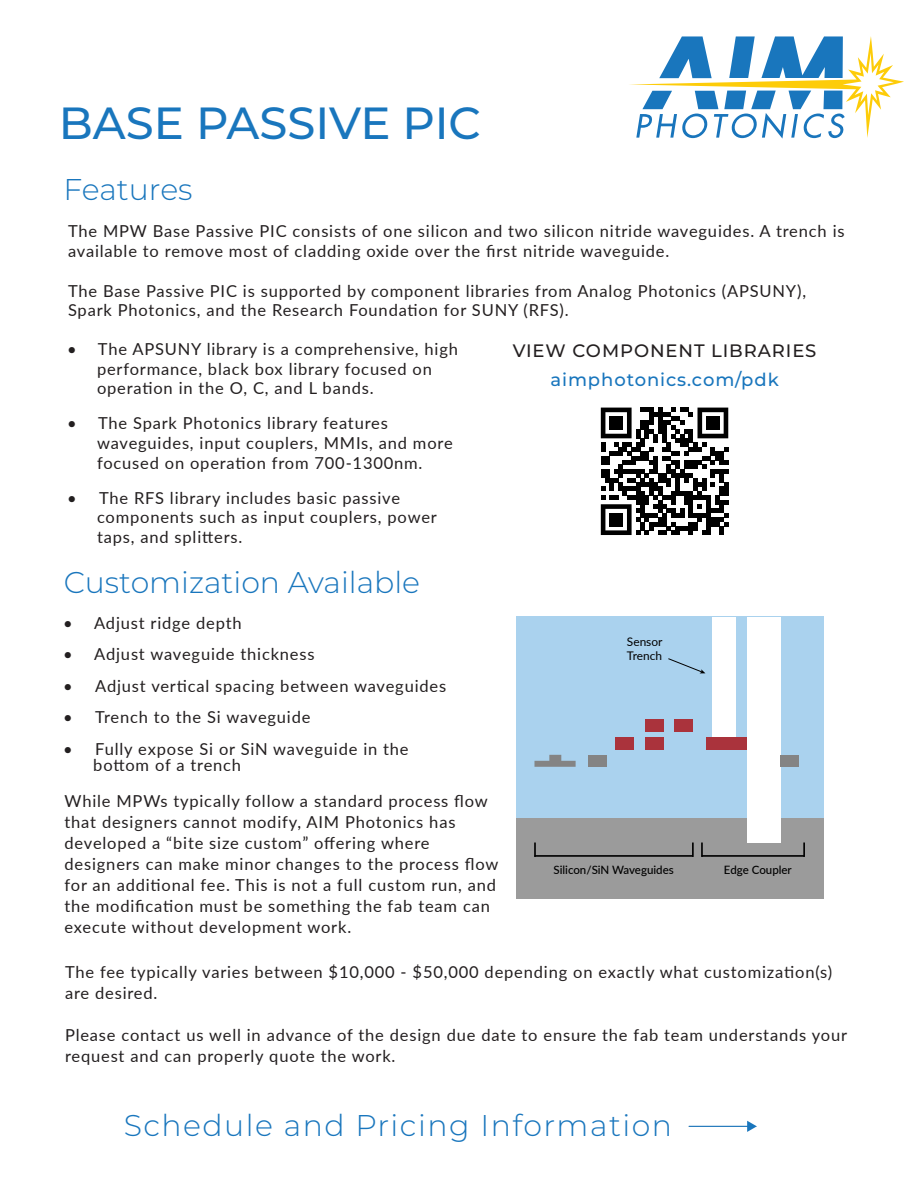
<style>
.page{position:relative;width:918px;height:1188px;background:#fff}
.page>*{position:absolute;margin:0;border:0;box-sizing:border-box;transform-origin:0 0}
.t1{font:500 45px "Montserrat";color:#1976bd}
.t2{font:300 30px "Montserrat";color:#1976bd}
.t3{font:300 30px "Montserrat";letter-spacing:.05em;color:#1976bd}
.t4{font:500 18px "Montserrat";letter-spacing:.05em;color:#231f20}
.t5{font:500 18px "Montserrat";letter-spacing:.05em;color:#1976bd}
.t6{font:16.5px/19.8px "Lato";letter-spacing:.05em;color:#231f20}
.t7{font:11.85px/14.2px "Lato";color:#000}
.t8{font:500 11.55px "Lato";color:#000}
</style>
<div class="page">
<svg style="left:629px;top:36px;width:275px;height:103px"></svg>
<div style="left:516px;top:818px;width:307px;height:80px;background:#9b9b9b"></div>
<div style="left:516px;top:617px;width:307px;height:201px;background:#aad2ee"></div>
<div style="left:713px;top:617px;width:23px;height:120px;background:#fff"></div>
<div style="left:747px;top:617px;width:33px;height:225px;background:#fff"></div>
<hr style="left:534px;top:855px;width:159px;height:2px;background:#000">
<svg style="left:534px;top:843px;width:2px;height:14px"></svg>
<svg style="left:692px;top:843px;width:2px;height:14px"></svg>
<hr style="left:702px;top:855px;width:102px;height:2px;background:#000">
<svg style="left:701px;top:843px;width:2px;height:14px"></svg>
<svg style="left:803px;top:843px;width:2px;height:14px"></svg>
<svg style="left:668px;top:658px;width:37px;height:15px"></svg>
<div style="left:588px;top:755px;width:18px;height:12px;background:#848484"></div>
<svg style="left:534px;top:755px;width:42px;height:12px"></svg>
<div style="left:615px;top:737px;width:18px;height:12px;background:#aa333c"></div>
<div style="left:646px;top:737px;width:18px;height:12px;background:#aa333c"></div>
<div style="left:781px;top:755px;width:18px;height:12px;background:#848484"></div>
<div style="left:675px;top:719px;width:18px;height:12px;background:#aa333c"></div>
<div style="left:706px;top:737px;width:41px;height:12px;background:#aa333c"></div>
<div style="left:646px;top:719px;width:18px;height:12px;background:#aa333c"></div>
<svg style="left:601px;top:408px;width:127px;height:127px"></svg>
<div style="left:610px;top:416px;width:13px;height:14px;background:#000"></div>
<div style="left:706px;top:416px;width:13px;height:14px;background:#000"></div>
<div style="left:610px;top:513px;width:13px;height:13px;background:#000"></div>
<hr style="left:689px;top:1126px;width:60px;height:1px;background:#1976bd">
<svg style="left:747px;top:1121px;width:10px;height:11px"></svg>
<h1 class="t1" style="left:59px;top:92px;width:424px">BASE PASSIVE PIC</h1>
<h2 class="t2" style="left:64px;top:169px;width:130px">Features</h2>
<p class="t6" style="left:68px;top:221px;width:778px">The MPW Base Passive PIC consists of one silicon and two silicon nitride waveguides. A trench is available to remove most of cladding oxide over the first nitride waveguide.</p>
<p class="t6" style="left:68px;top:280px;width:740px">The Base Passive PIC is supported by component libraries from Analog Photonics (APSUNY),<br>Spark Photonics, and the Research Foundation for SUNY (RFS).</p>
<p class="t6" style="left:97px;top:338px;width:363px;text-indent:-30px">• The APSUNY library is a comprehensive, high performance, black box library focused on operation in the O, C, and L bands.</p>
<p class="t6" style="left:97px;top:413px;width:357px;text-indent:-30px">• The Spark Photonics library features waveguides, input couplers, MMIs, and more focused on operation from 700-1300nm.</p>
<p class="t6" style="left:97px;top:487px;width:341px;text-indent:-30px">• The RFS library includes basic passive components such as input couplers, power taps, and splitters.</p>
<h2 class="t2" style="left:64px;top:562px;width:358px">Customization Available</h2>
<p class="t6" style="left:63px;top:612px;width:180px">• Adjust ridge depth</p>
<p class="t6" style="left:63px;top:644px;width:253px">• Adjust waveguide thickness</p>
<p class="t6" style="left:63px;top:675px;width:384px">• Adjust vertical spacing between waveguides</p>
<p class="t6" style="left:63px;top:707px;width:249px">• Trench to the Si waveguide</p>
<p class="t6" style="left:93px;top:740px;width:317px;line-height:16.5px;text-indent:-30px">• Fully expose Si or SiN waveguide in the bottom of a trench</p>
<p class="t4" style="left:513px;top:339px;width:305px">VIEW COMPONENT LIBRARIES</p>
<p class="t5" style="left:550px;top:367px;width:230px">aimphotonics.com/pdk</p>
<p class="t7" style="left:627px;top:634px;width:37px">Sensor<br>Trench</p>
<p class="t6" style="left:65px;top:790px;width:435px;line-height:21px">While MPWs typically follow a standard process flow that designers cannot modify, AIM Photonics has developed a “bite size custom” offering where designers can make minor changes to the process flow for an additional fee. This is not a full custom run, and the modification must be something the fab team can execute without development work.</p>
<p class="t8" style="left:553px;top:861px;width:122px">Silicon/SiN Waveguides</p>
<p class="t8" style="left:724px;top:861px;width:69px">Edge Coupler</p>
<p class="t6" style="left:65px;top:960px;width:769px;line-height:21px">The fee typically varies between $10,000 - $50,000 depending on exactly what customization(s) are desired.</p>
<p class="t6" style="left:65px;top:1023px;width:784px;line-height:21px">Please contact us well in advance of the design due date to ensure the fab team understands your request and can properly quote the work.</p>
<h2 class="t3" style="left:124px;top:1105px;width:550px">Schedule and Pricing Information</h2>
</div>
